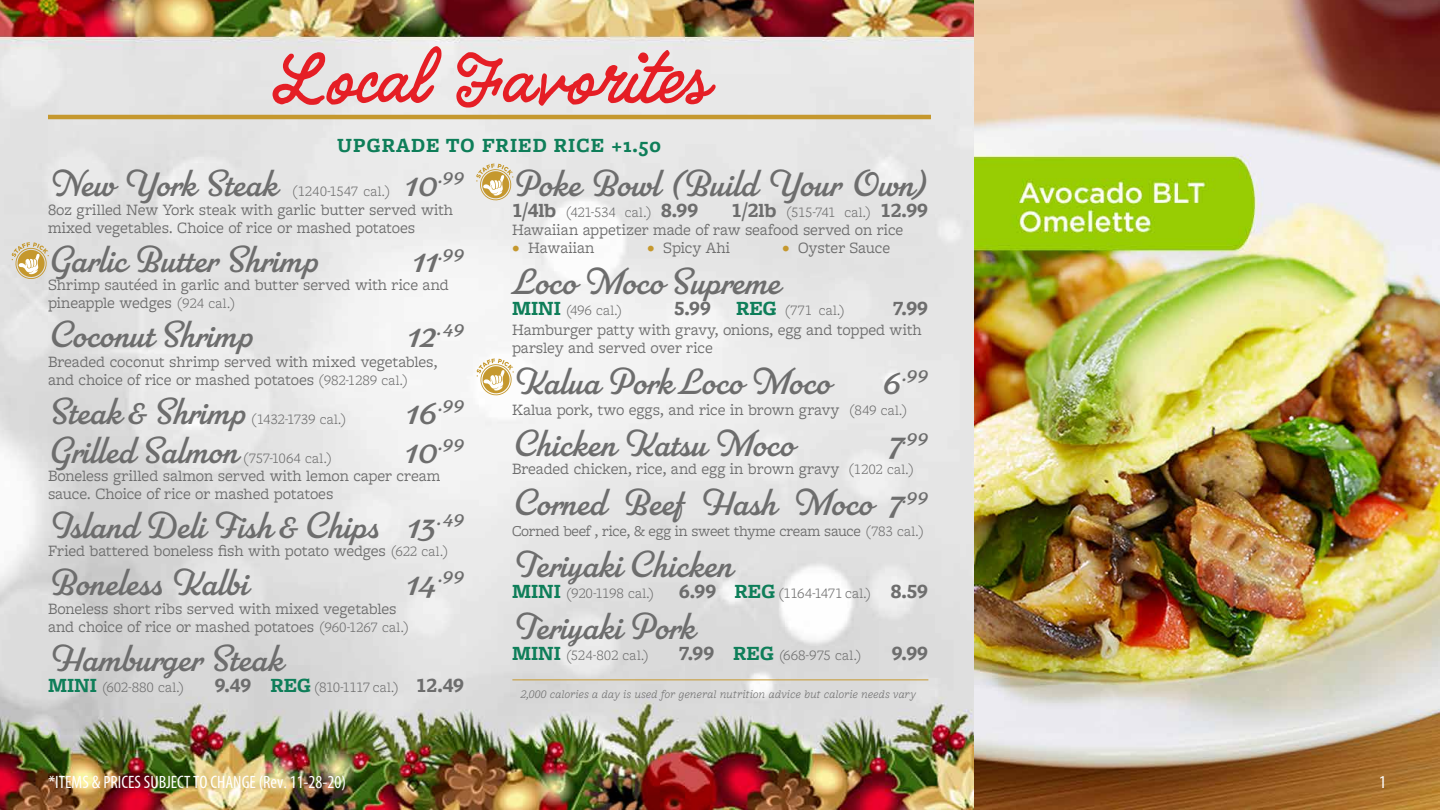
<style>
.page{position:relative;width:1440px;height:810px;background:#fff}
.page>*{position:absolute;margin:0;border:0;box-sizing:border-box;transform-origin:0 0}
.t1{font:60px "Quimby Gubernatorial";color:#e51e25}
.t2{font:37.5px "Parkside";color:#6d6d6d}
.t3{font:21.83px "Parkside";letter-spacing:.015em;color:#6d6d6d}
.t4{font:700 21px "Freight Macro Pro";letter-spacing:.05em;color:#0e7e59}
.t5{font:700 21px "Freight Macro Pro";color:#6d6d6d}
.t6{font:condensed 18px "Myriad Pro";color:#fff}
.t7{font:16.5px/18px "Freight Macro Pro";letter-spacing:-.01em;color:#6d6d6d}
.t8{font:15.75px "Freight Macro Pro";letter-spacing:-.025em;color:#6d6d6d}
.t9{font:300 15px "Freight Macro Pro";letter-spacing:-.01em;color:#6d6d6d}
.t10{font:300 15px "Freight Macro Pro";letter-spacing:-.05em;color:#6d6d6d}
.t11{font:300 15px "Freight Macro Pro";letter-spacing:-.035em;color:#6d6d6d}
.t12{font:italic 300 12px "Freight Macro Pro";color:#6d6d6d}
.s1{font-size:37.5px}
.s2{font-weight:300;font-size:15px}
.s3{font-weight:700;font-size:21px;color:#0e7e59}
.s4{font-weight:700;font-size:21px}
.s5{color:#c5982e}
</style>
<div class="page">
<img style="left:0;top:0;width:974px;height:810px">
<svg style="left:12px;top:242px;width:37px;height:38px"></svg>
<svg style="left:476px;top:164px;width:37px;height:37px"></svg>
<svg style="left:476px;top:358px;width:38px;height:38px"></svg>
<hr style="left:48px;top:115px;width:883px;height:4px;background:#c5982e">
<hr style="left:512px;top:680px;width:416px;height:1px;background:#c5982e">
<img style="left:974px;top:0;width:466px;height:810px">
<h1 class="t1" style="left:272px;top:45px;width:436px">Local Favorites</h1>
<p class="t4" style="left:337px;top:130px;width:325px">UPGRADE TO FRIED RICE +1.50</p>
<h2 class="t2" style="left:48px;top:161px;width:231px">New York Steak</h2>
<h3 class="t3" style="left:405px;top:163px;width:61px"><span class="s1">10</span>.99</h3>
<p class="t7" style="left:48px;top:200px;width:407px">8oz grilled New York steak with garlic butter served with mixed vegetables. Choice of rice or mashed potatoes</p>
<h2 class="t2" style="left:48px;top:238px;width:273px">Garlic Butter Shrimp</h2>
<h3 class="t3" style="left:412px;top:240px;width:53px"><span class="s1">11</span>.99</h3>
<p class="t7" style="left:48px;top:275px;width:402px">Shrimp sautéed in garlic and butter served with rice and pineapple wedges <span class="s2">(924 cal.)</span></p>
<h2 class="t2" style="left:48px;top:313px;width:207px">Coconut Shrimp</h2>
<h3 class="t3" style="left:408px;top:315px;width:58px"><span class="s1">12</span>.49</h3>
<p class="t7" style="left:48px;top:352px;width:391px">Breaded coconut shrimp served with mixed vegetables, and choice of rice or mashed potatoes <span class="s2">(982-1289 cal.)</span></p>
<h2 class="t2" style="left:48px;top:389px;width:200px">Steak &amp; Shrimp</h2>
<p class="t9" style="left:292px;top:181px;width:101px">(1240-1547 cal.)</p>
<h3 class="t3" style="left:406px;top:391px;width:60px"><span class="s1">16</span>.99</h3>
<p class="t9" style="left:251px;top:409px;width:98px">(1432-1739 cal.)</p>
<h2 class="t2" style="left:48px;top:428px;width:192px">Grilled Salmon</h2>
<h3 class="t3" style="left:405px;top:430px;width:61px"><span class="s1">10</span>.99</h3>
<p class="t7" style="left:48px;top:466px;width:394px">Boneless grilled salmon served with lemon caper cream sauce. Choice of rice or mashed potatoes</p>
<h2 class="t2" style="left:48px;top:503px;width:418px">Island Deli Fish &amp; Chips 13<sup>.49</sup></h2>
<p class="t7" style="left:48px;top:541px;width:402px">Fried battered boneless fish with potato wedges <span class="s2">(622 cal.)</span></p>
<h2 class="t2" style="left:48px;top:560px;width:202px">Boneless Kalbi</h2>
<h3 class="t3" style="left:406px;top:562px;width:59px"><span class="s1">14</span>.99</h3>
<p class="t7" style="left:48px;top:599px;width:363px">Boneless short ribs served with mixed vegetables and choice of rice or mashed potatoes <span class="s2">(960-1267 cal.)</span></p>
<h2 class="t2" style="left:48px;top:637px;width:237px">Hamburger Steak</h2>
<p class="t9" style="left:48px;top:677px;width:137px"><span class="s3">MINI</span> (602-880 cal.)</p>
<p class="t10" style="left:215px;top:677px;width:251px"><span class="s4">9.49</span> <span class="s3">REG</span> (810-1117 cal.) <span class="s4">12.49</span></p>
<p class="t9" style="left:243px;top:448px;width:92px">(757-1064 cal.)</p>
<h2 class="t2" style="left:512px;top:161px;width:418px">Poke Bowl (Build Your Own)</h2>
<p class="t9" style="left:512px;top:202px;width:188px"><span class="s4">1/4lb</span> (421-534 cal.) <span class="s4">8.99</span></p>
<p class="t11" style="left:732px;top:202px;width:198px"><span class="s4">1/2lb</span> (515-741 cal.) <span class="s4">12.99</span></p>
<p class="t7" style="left:512px;top:220px;width:393px">Hawaiian appetizer made of raw seafood served on rice</p>
<p class="t7" style="left:512px;top:238px;width:84px"><span class="s5">•</span> Hawaiian</p>
<p class="t7" style="left:647px;top:238px;width:85px"><span class="s5">•</span> Spicy Ahi</p>
<p class="t7" style="left:782px;top:238px;width:110px"><span class="s5">•</span> Oyster Sauce</p>
<h2 class="t2" style="left:512px;top:260px;width:270px">Loco Moco Supreme</h2>
<p class="t9" style="left:512px;top:300px;width:111px"><span class="s3">MINI</span> (496 cal.)</p>
<p class="t9" style="left:674px;top:300px;width:172px"><span class="s4">5.99</span> <span class="s3">REG</span> (771 cal.)</p>
<p class="t5" style="left:893px;top:294px;width:37px">7.99</p>
<p class="t7" style="left:512px;top:320px;width:411px">Hamburger patty with gravy, onions, egg and topped with parsley and served over rice</p>
<h2 class="t2" style="left:512px;top:359px;width:320px">Kalua Pork Loco Moco</h2>
<h3 class="t3" style="left:883px;top:361px;width:47px"><span class="s1">6</span>.99</h3>
<p class="t7" style="left:512px;top:400px;width:398px">Kalua pork, two eggs, and rice in brown gravy <span class="s2">(849 cal.)</span></p>
<h2 class="t2" style="left:512px;top:422px;width:284px">Chicken Katsu Moco</h2>
<h3 class="t3" style="left:888px;top:424px;width:41px"><span class="s1">7</span>.99</h3>
<p class="t7" style="left:512px;top:459px;width:404px">Breaded chicken, rice, and egg in brown gravy <span class="s2">(1202 cal.)</span></p>
<h2 class="t2" style="left:512px;top:481px;width:417px">Corned Beef Hash Moco 7<sup>.99</sup></h2>
<p class="t8" style="left:512px;top:520px;width:414px">Corned beef , rice, &amp; egg in sweet thyme cream sauce <span class="s2">(783 cal.)</span></p>
<h2 class="t2" style="left:512px;top:542px;width:222px">Teriyaki Chicken</h2>
<p class="t9" style="left:512px;top:583px;width:417px"><span class="s3">MINI</span> (920-1198 cal.) <span class="s4">6.99</span> <span class="s3">REG</span> (1164-1471 cal.) <span class="s4">8.59</span></p>
<h2 class="t2" style="left:512px;top:605px;width:185px">Teriyaki Pork</h2>
<p class="t9" style="left:512px;top:645px;width:138px"><span class="s3">MINI</span> (524-802 cal.)</p>
<p class="t9" style="left:679px;top:645px;width:183px"><span class="s4">7.99</span> <span class="s3">REG</span> (668-975 cal.)</p>
<p class="t5" style="left:892px;top:639px;width:38px">9.99</p>
<p class="t12" style="left:521px;top:686px;width:397px">2,000 calories a day is used for general nutrition advice but calorie needs vary</p>
<p class="t6" style="left:49px;top:771px;width:299px">*ITEMS &amp; PRICES SUBJECT TO CHANGE (Rev. 11-28-20)</p>
<p class="t6" style="left:1379px;top:771px;width:8px">1</p>
</div>
